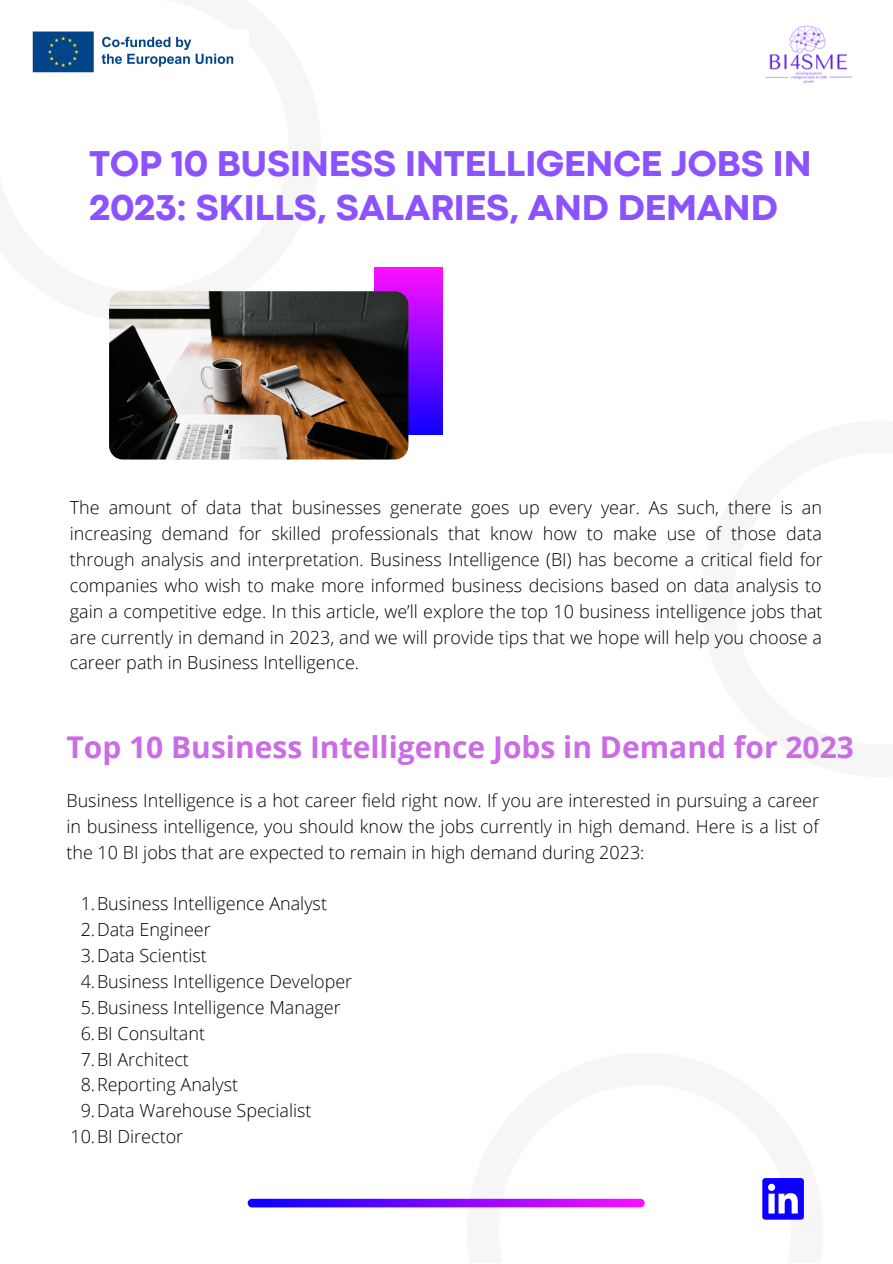
<style>
.page{position:relative;width:893px;height:1264px;background:#fff}
.page>*{position:absolute;margin:0;border:0;box-sizing:border-box;transform-origin:0 0}
.t1{font:800 37.5px/43.8px "Codec Pro";color:#8c52ff}
.t2{font:700 30px "Open Sans";color:#cb6ce6}
.t3{font:300 18px/25.8px "Open Sans";color:#000;text-align:justify}
</style>
<div class="page">
<svg style="left:374px;top:267px;width:69px;height:167px;background:#9208fd"></svg>
<img style="left:109px;top:291px;width:299px;height:168px;border-radius:14px">
<svg style="left:248px;top:1198px;width:396px;height:9px;background:#8c1dfe"></svg>
<img style="left:32px;top:31px;width:202px;height:42px">
<img style="left:765px;top:25px;width:88px;height:59px">
<div style="left:762px;top:1177px;width:41px;height:42px;background:#0d00ff;border-radius:3px"></div>
<svg style="left:768px;top:1183px;width:29px;height:30px"></svg>
<h1 class="t1" style="left:89px;top:145px;width:723px">TOP 10 BUSINESS INTELLIGENCE JOBS IN<br>2023: SKILLS, SALARIES, AND DEMAND</h1>
<p class="t3" style="left:70px;top:494px;width:754px">The amount of data that businesses generate goes up every year. As such, there is an increasing demand for skilled professionals that know how to make use of those data through analysis and interpretation. Business Intelligence (BI) has become a critical field for companies who wish to make more informed business decisions based on data analysis to gain a competitive edge. In this article, we’ll explore the top 10 business intelligence jobs that are currently in demand in 2023, and we will provide tips that we hope will help you choose a career path in Business Intelligence.</p>
<h2 class="t2" style="left:66px;top:725px;width:788px">Top 10 Business Intelligence Jobs in Demand for 2023</h2>
<p class="t3" style="left:66px;top:787px;width:754px">Business Intelligence is a hot career field right now. If you are interested in pursuing a career in business intelligence, you should know the jobs currently in high demand. Here is a list of the 10 BI jobs that are expected to remain in high demand during 2023:</p>
<p class="t3" style="left:81px;top:890px;width:248px">1.Business Intelligence Analyst</p>
<p class="t3" style="left:81px;top:916px;width:131px">2.Data Engineer</p>
<p class="t3" style="left:81px;top:942px;width:128px">3.Data Scientist</p>
<p class="t3" style="left:81px;top:968px;width:273px">4.Business Intelligence Developer</p>
<p class="t3" style="left:81px;top:994px;width:261px">5.Business Intelligence Manager</p>
<p class="t3" style="left:81px;top:1019px;width:126px">6.BI Consultant</p>
<p class="t3" style="left:81px;top:1045px;width:110px">7.BI Architect</p>
<p class="t3" style="left:81px;top:1071px;width:159px">8.Reporting Analyst</p>
<p class="t3" style="left:81px;top:1097px;width:232px">9.Data Warehouse Specialist</p>
<p class="t3" style="left:70px;top:1123px;width:114px">10.BI Director</p>
</div>
